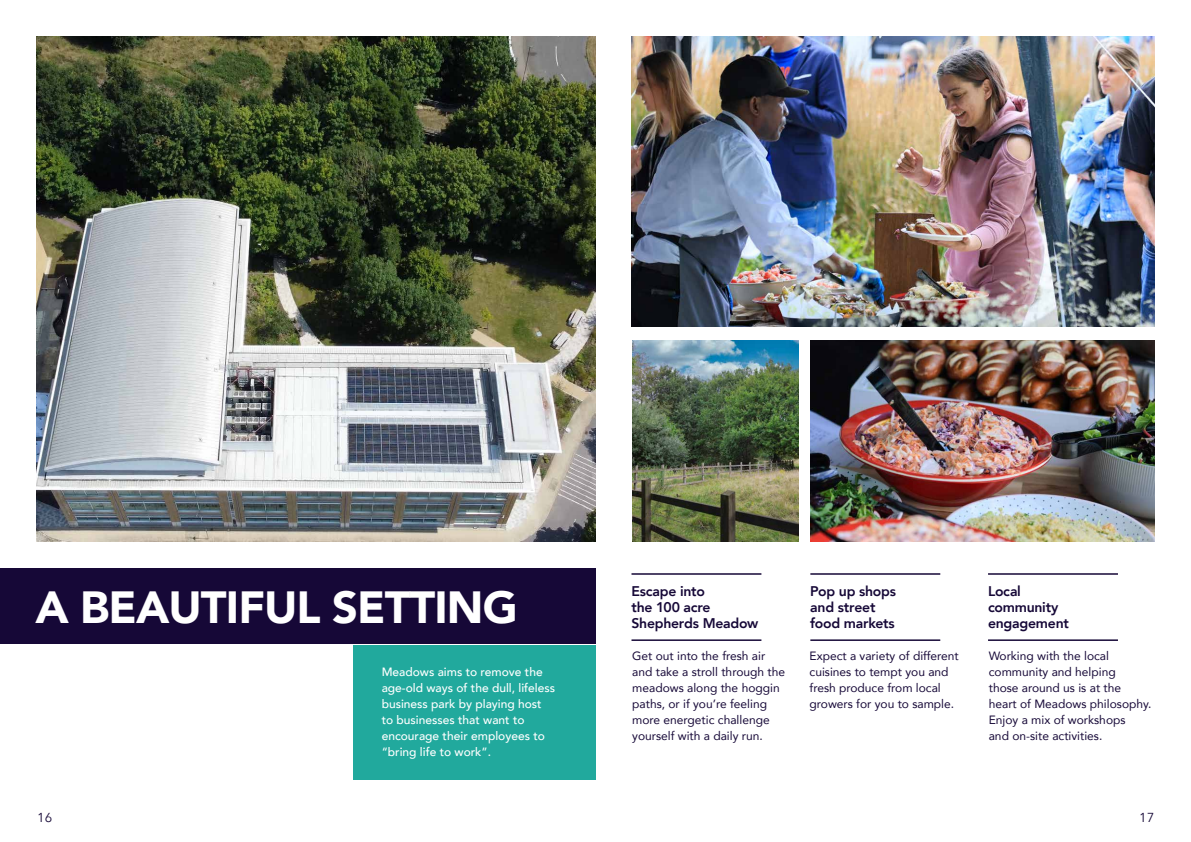
<style>
.page{position:relative;width:1191px;height:842px;background:#fff}
.page>*{position:absolute;margin:0;border:0;box-sizing:border-box;transform-origin:0 0}
.t1{font:900 45px "Avenir";letter-spacing:-.02em;color:#fff}
.t2{font:800 14px/16px "Avenir";letter-spacing:-.015em;color:#160837}
.t3{font:13px "Avenir Next";color:#160837}
.t4{font:12px/16px "Avenir";color:#160837}
.t5{font:500 12px/16px "Avenir";color:#fff}
</style>
<div class="page">
<div style="left:353px;top:645px;width:242px;height:135px;background:#21a99d"></div>
<img style="left:36px;top:36px;width:559px;height:505px">
<img style="left:632px;top:340px;width:166px;height:201px">
<img style="left:810px;top:340px;width:344px;height:201px">
<img style="left:631px;top:36px;width:523px;height:290px">
<div style="left:0;top:568px;width:595px;height:76px;background:#160837"></div>
<hr style="left:631px;top:573px;width:130px;height:2px;background:#160837">
<hr style="left:810px;top:573px;width:130px;height:2px;background:#160837">
<hr style="left:988px;top:573px;width:130px;height:2px;background:#160837">
<hr style="left:631px;top:639px;width:130px;height:2px;background:#160837">
<hr style="left:810px;top:639px;width:130px;height:2px;background:#160837">
<hr style="left:988px;top:639px;width:130px;height:2px;background:#160837">
<h1 class="t1" style="left:35px;top:568px;width:484px">A BEAUTIFUL SETTING</h1>
<p class="t5" style="left:382px;top:663px;width:175px">Meadows aims to remove the age-old ways of the dull, lifeless business park by playing host to businesses that want to encourage their employees to “bring life to work”.</p>
<p class="t2" style="left:631px;top:583px;width:128px">Escape into<br>the 100 acre<br>Shepherds Meadow</p>
<p class="t2" style="left:810px;top:583px;width:87px">Pop up shops and street food markets</p>
<p class="t2" style="left:988px;top:583px;width:82px">Local community engagement</p>
<p class="t4" style="left:632px;top:647px;width:154px">Get out into the fresh air and take a stroll through the meadows along the hoggin paths, or if you’re feeling more energetic challenge yourself with a daily run.</p>
<p class="t4" style="left:809px;top:647px;width:151px">Expect a variety of different cuisines to tempt you and fresh produce from local growers for you to sample.</p>
<p class="t4" style="left:988px;top:647px;width:164px">Working with the local community and helping<br>those around us is at the heart of Meadows philosophy.<br>Enjoy a mix of workshops<br>and on-site activities.</p>
<p class="t3" style="left:37px;top:807px;width:17px">16</p>
<p class="t3" style="left:1139px;top:807px;width:17px">17</p>
</div>
